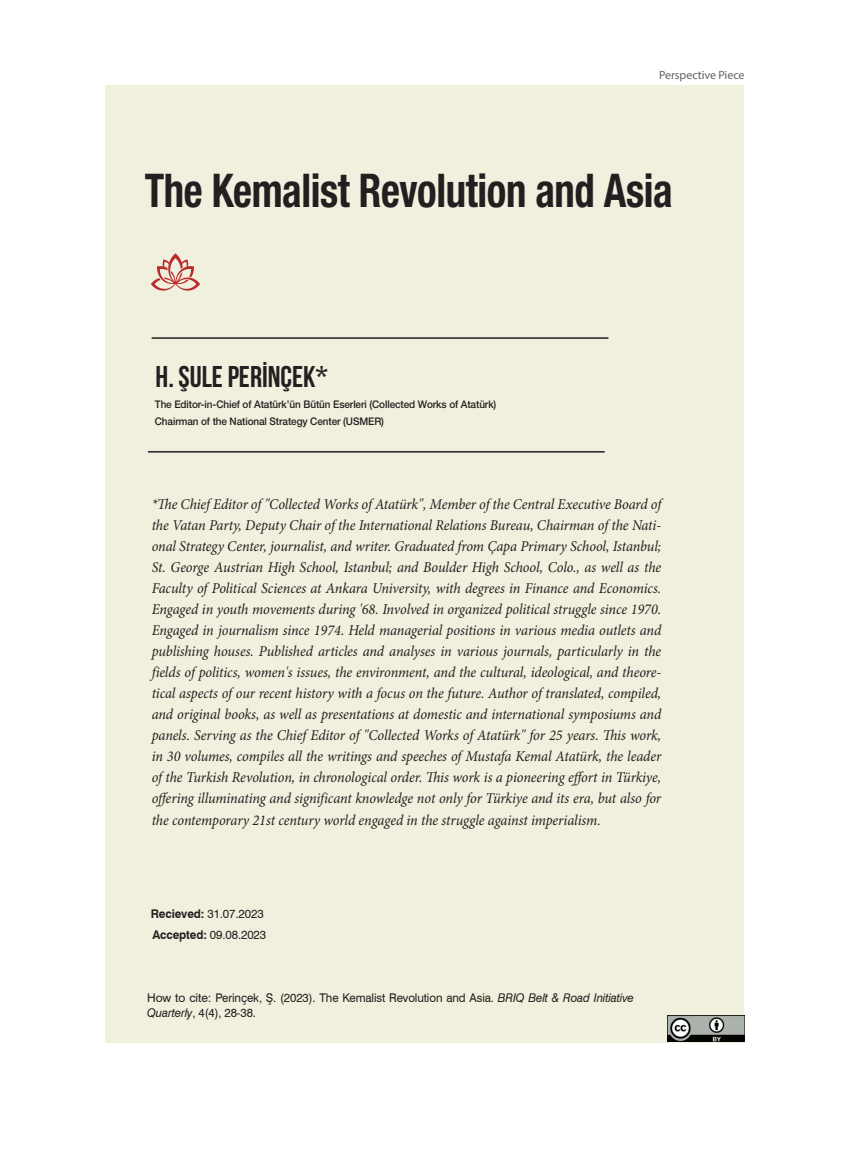
<style>
.page{position:relative;width:851px;height:1149px;background:#fff}
.page>*{position:absolute;margin:0;border:0;box-sizing:border-box;transform-origin:0 0}
.t1{font:700 condensed 46.5px "Helvetica Neue LT Pro";letter-spacing:-.01em;color:#231f20;scale:.88 1}
.t2{font:30px "Bebas Neue";color:#231f20}
.t3{font:italic 15px/21px "Minion Pro";letter-spacing:-.01em;color:#231f20;text-align:justify;scale:.95 1}
.t4{font:12px/15px "Swiss 721 BT";letter-spacing:-.01em;color:#231f20}
.t5{font:12px "Myriad Pro";letter-spacing:-.005em;color:#636366}
.t6{font:500 10.5px/16.5px "Helvetica Neue LT Pro";letter-spacing:-.01em;color:#231f20;scale:.95 1}
.s1{font-weight:700}
.s2{font-style:italic}
</style>
<div class="page">
<div style="left:106px;top:85px;width:637px;height:957px;background:#f1efdd"></div>
<img style="left:667px;top:1015px;width:77px;height:25px">
<svg style="left:151px;top:253px;width:49px;height:37px"></svg>
<hr style="left:152px;top:337px;width:456px;height:2px;background:#231f20">
<hr style="left:148px;top:451px;width:456px;height:1px;background:#231f20">
<p class="t5" style="left:659px;top:68px;width:87px">Perspective Piece</p>
<h1 class="t1" style="left:145px;top:163px;width:601px">The Kemalist Revolution and Asia</h1>
<h2 class="t2" style="left:155px;top:360px;width:173px">H. ŞULE PERİNÇEK*</h2>
<p class="t6" style="left:155px;top:396px;width:361px">The Editor-in-Chief of Atatürk’ün Bütün Eserleri (Collected Works of Atatürk)<br>Chairman of the National Strategy Center (USMER)</p>
<p class="t3" style="left:152px;top:493px;width:538px">*The Chief Editor of "Collected Works of Atatürk", Member of the Central Executive Board of the Vatan Party, Deputy Chair of the International Relations Bureau, Chairman of the Nati&shy;onal Strategy Center, journalist, and writer. Graduated from Çapa Primary School, Istanbul; St. George Austrian High School, Istanbul; and Boulder High School, Colo., as well as the Faculty of Political Sciences at Ankara University, with degrees in Finance and Economics.<br>Engaged in youth movements during '68. Involved in organized political struggle since 1970.<br>Engaged in journalism since 1974. Held managerial positions in various media outlets and publishing houses. Published articles and analyses in various journals, particularly in the fields of politics, women's issues, the environment, and the cultural, ideological, and theore&shy;tical aspects of our recent history with a focus on the future. Author of translated, compiled, and original books, as well as presentations at domestic and international symposiums and panels. Serving as the Chief Editor of "Collected Works of Atatürk" for 25 years. This work, in 30 volumes, compiles all the writings and speeches of Mustafa Kemal Atatürk, the leader of the Turkish Revolution, in chronological order. This work is a pioneering effort in Türkiye, offering illuminating and significant knowledge not only for Türkiye and its era, but also for</p>
<p class="t3" style="left:152px;top:809px;width:474px">the contemporary 21st century world engaged in the struggle against imperialism.</p>
<p class="t4" style="left:151px;top:903px;width:117px;line-height:20.5px"><span class="s1">Recieved:</span> 31.07.2023<br><span class="s1">Accepted:</span> 09.08.2023</p>
<p class="t4" style="left:147px;top:989px;width:488px">How to cite: Perinçek, Ş. (2023). The Kemalist Revolution and Asia. <span class="s2">BRIQ Belt &amp; Road Initiative<br>Quarterly</span>, 4(4), 28-38.</p>
</div>
